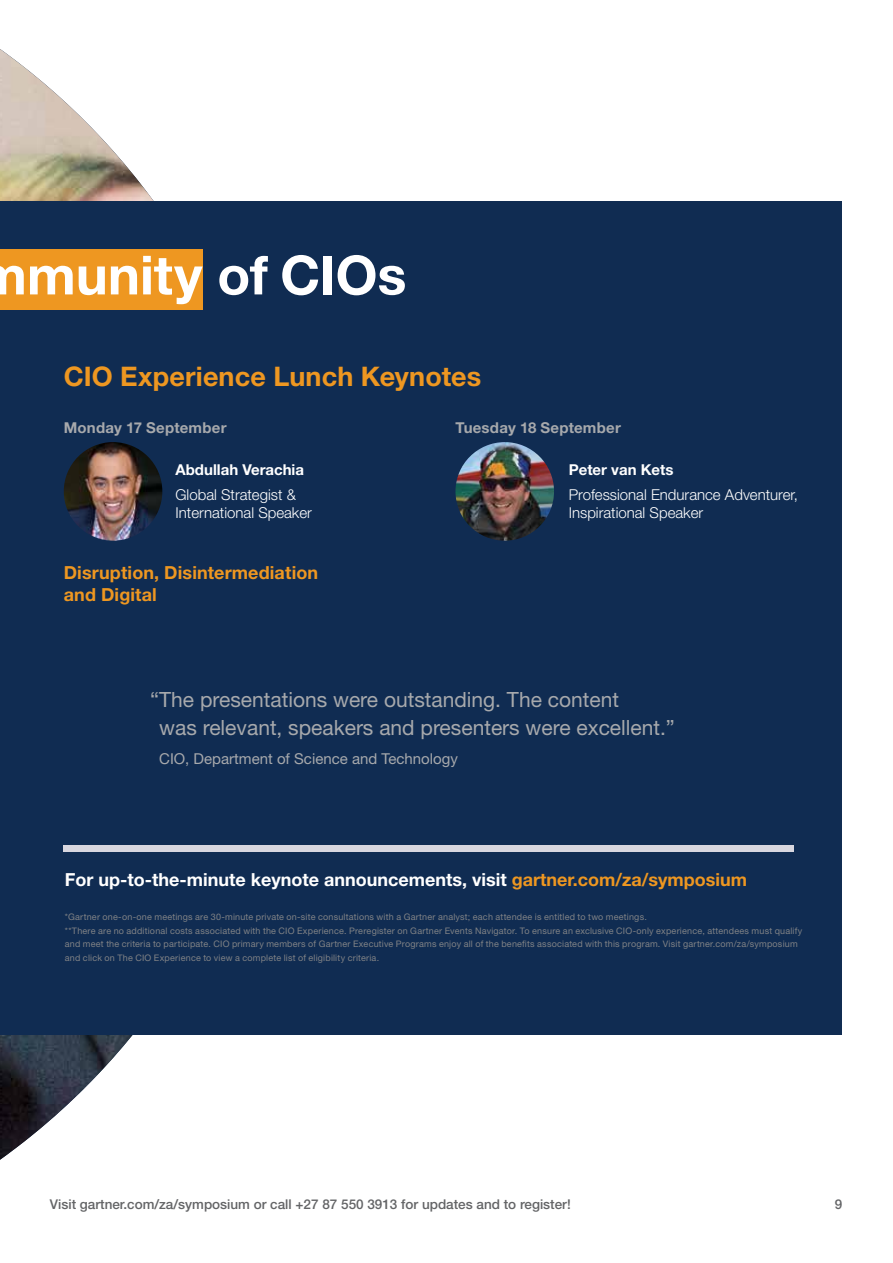
<style>
.page{position:relative;width:893px;height:1263px;background:#fff}
.page>*{position:absolute;margin:0;border:0;box-sizing:border-box;transform-origin:0 0}
.t1{font:700 54px "Helvetica Neue LT";color:#fff}
.t2{font:700 27px "Helvetica Neue LT";letter-spacing:.005em;color:#ee9721}
.t3{font:21px/28.5px "Helvetica Neue LT";color:#a7a9ac}
.t4{font:700 18px "Helvetica Neue LT";color:#fff}
.t5{font:700 18px/22.5px "Helvetica Neue LT";letter-spacing:.005em;color:#ee9721}
.t6{font:300 15px/18px "Helvetica Neue LT";color:#fff}
.t7{font:15px "Helvetica Neue LT";color:#a7a9ac}
.t8{font:700 15px "Helvetica Neue LT";letter-spacing:.015em;color:#a7a9ac}
.t9{font:700 15px "Helvetica Neue LT";color:#fff}
.t10{font:500 13.5px "Helvetica Neue LT";color:#636466}
.t11{font:9px/13.5px "Helvetica Neue LT";letter-spacing:.02em;color:#808285}
.s1{color:#ee9721}
</style>
<div class="page">
<img style="left:0;top:49px;width:285px;height:1111px">
<div style="left:0;top:201px;width:842px;height:833px;background:#102c52"></div>
<div style="left:0;top:249px;width:202px;height:60px;background:#ee9721"></div>
<img style="left:64px;top:442px;width:98px;height:99px;border-radius:49px">
<img style="left:455px;top:442px;width:99px;height:99px;border-radius:49px">
<div style="left:64px;top:846px;width:730px;height:6px;background:#d8d7df"></div>
<h1 class="t1" style="left:-22px;top:242px;width:430px">mmunity of CIOs</h1>
<h2 class="t2" style="left:64px;top:360px;width:419px">CIO Experience Lunch Keynotes</h2>
<h3 class="t8" style="left:64px;top:418px;width:164px">Monday 17 September</h3>
<h3 class="t8" style="left:455px;top:418px;width:167px">Tuesday 18 September</h3>
<h3 class="t9" style="left:176px;top:461px;width:130px">Abdullah Verachia</h3>
<h3 class="t6" style="left:176px;top:486px;width:138px">Global Strategist &amp;<br>International Speaker</h3>
<h3 class="t5" style="left:64px;top:561px;width:256px">Disruption, Disintermediation and Digital</h3>
<h3 class="t9" style="left:569px;top:461px;width:106px">Peter van Kets</h3>
<h3 class="t6" style="left:569px;top:486px;width:231px">Professional Endurance Adventurer,<br>Inspirational Speaker</h3>
<h3 class="t3" style="left:159px;top:684px;width:517px;text-indent:-9px">“ The presentations were outstanding. The content<br>was relevant, speakers and presenters were excellent.”</h3>
<h3 class="t7" style="left:159px;top:749px;width:300px">CIO, Department of Science and Technology</h3>
<h3 class="t4" style="left:65px;top:868px;width:684px">For up-to-the-minute keynote announcements, visit <span class="s1">gartner.com/za/symposium</span></h3>
<p class="t11" style="left:65px;top:910px;width:739px">*Gartner one-on-one meetings are 30-minute private on-site consultations with a Gartner analyst; each attendee is entitled to two meetings.<br>**There are no additional costs associated with the CIO Experience. Preregister on Gartner Events Navigator. To ensure an exclusive CIO-only experience, attendees must qualify and meet the criteria to participate. CIO primary members of Gartner Executive Programs enjoy all of the benefits associated with this program. Visit gartner.com/za/symposium and click on The CIO Experience to view a complete list of eligibility criteria.</p>
<h3 class="t10" style="left:50px;top:1196px;width:522px">Visit gartner.com/za/symposium or call +27 87 550 3913 for updates and to register!</h3>
<h3 class="t10" style="left:835px;top:1196px;width:9px">9</h3>
</div>
